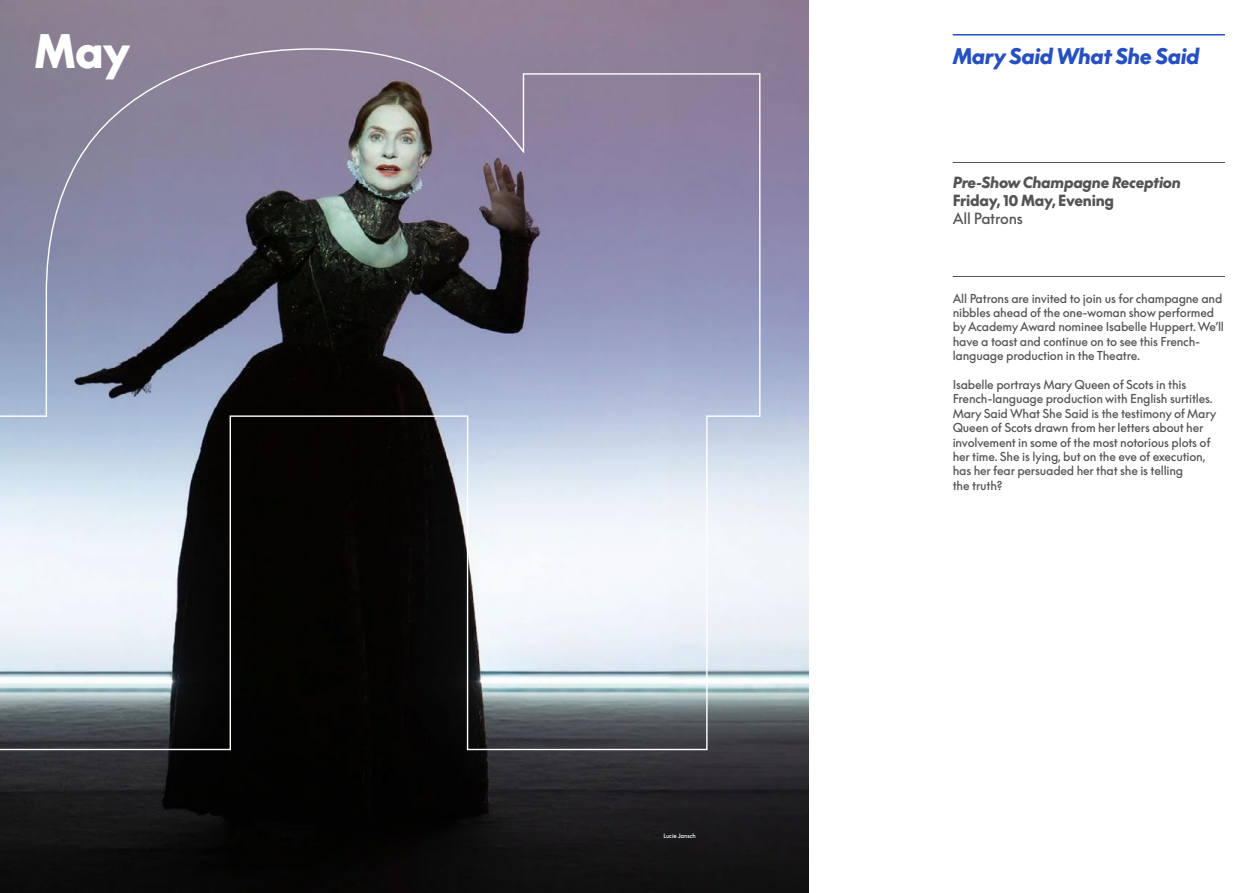
<style>
.page{position:relative;width:1259px;height:893px;background:#fff}
.page>*{position:absolute;margin:0;border:0;box-sizing:border-box;transform-origin:0 0}
.t1{font:900 45px "Supreme LL";color:#fff}
.t2{font:italic 900 21px "Supreme LL";letter-spacing:-.015em;color:#264fc1}
.t3{font:italic 900 15px "Supreme LL";letter-spacing:-.015em;color:#555454}
.t4{font:900 15px "Supreme LL";letter-spacing:-.015em;color:#555454}
.t5{font:15px "Supreme LL";letter-spacing:-.015em;color:#555454}
.t6{font:12px/14.4px "Supreme LL";letter-spacing:-.015em;color:#555454}
.t7{font:6px "Supreme LL";letter-spacing:-.015em;color:#fff}
</style>
<div class="page">
<img style="left:0;top:0;width:808px;height:893px">
<hr style="left:952px;top:34px;width:273px;height:2px;background:#264fc1">
<hr style="left:952px;top:162px;width:273px;height:1px;background:#555454">
<hr style="left:952px;top:276px;width:273px;height:1px;background:#555454">
<svg style="left:0;top:48px;width:761px;height:703px"></svg>
<h1 class="t1" style="left:34px;top:26px;width:97px">May</h1>
<p class="t7" style="left:663px;top:832px;width:34px">Lucie Jansch</p>
<h2 class="t2" style="left:952px;top:45px;width:248px">Mary Said What She Said</h2>
<p class="t3" style="left:952px;top:174px;width:230px">Pre-Show Champagne Reception</p>
<p class="t4" style="left:952px;top:192px;width:163px">Friday, 10 May, Evening</p>
<p class="t5" style="left:952px;top:210px;width:72px">All Patrons</p>
<p class="t6" style="left:952px;top:291px;width:273px">All Patrons are invited to join us for champagne and nibbles ahead of the one-woman show performed by Academy Award nominee Isabelle Huppert. We’ll have a toast and continue on to see this French&shy;language production in the Theatre.</p>
<p class="t6" style="left:952px;top:378px;width:265px">Isabelle portrays Mary Queen of Scots in this French-language production with English surtitles.<br>Mary Said What She Said is the testimony of Mary Queen of Scots drawn from her letters about her involvement in some of the most notorious plots of her time. She is lying, but on the eve of execution, has her fear persuaded her that she is telling<br>the truth?</p>
</div>
